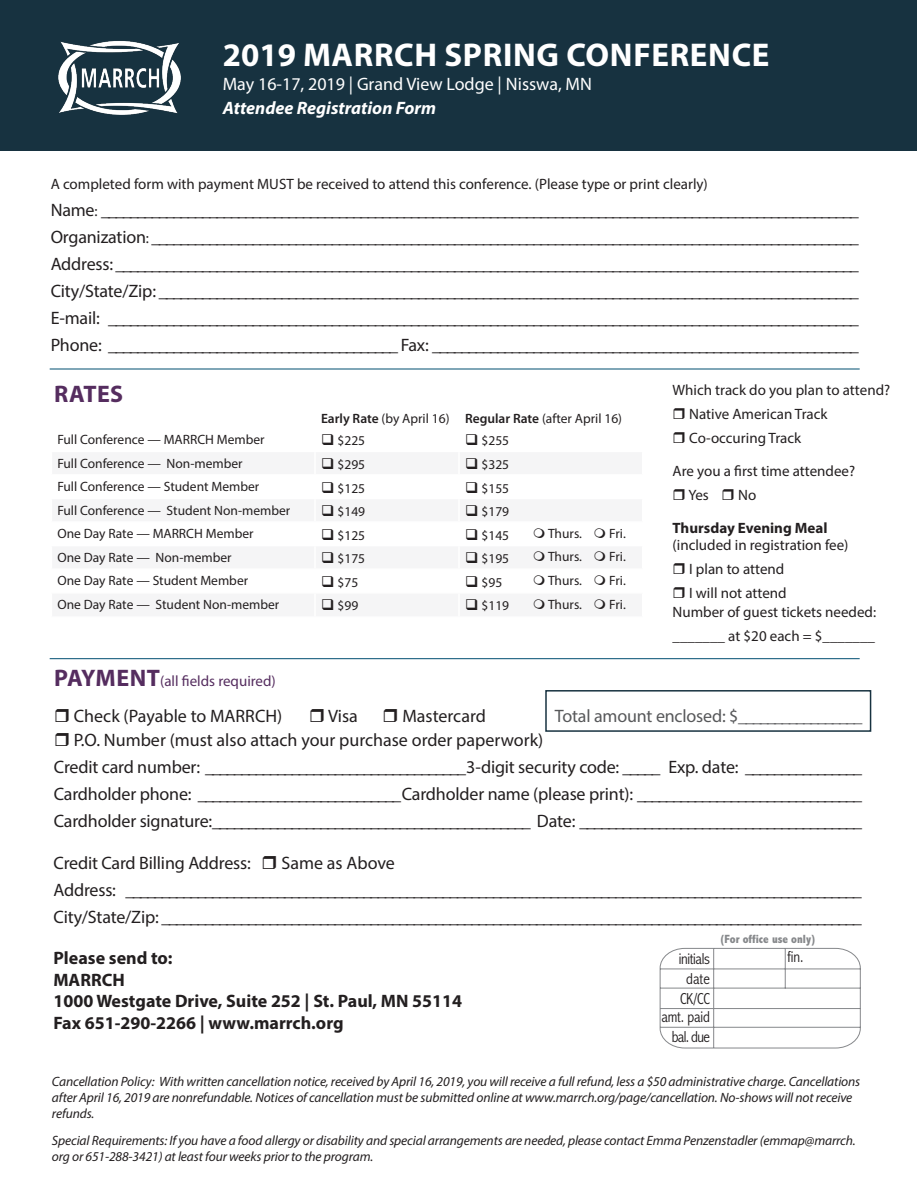
<style>
.page{position:relative;width:918px;height:1188px;background:#fff}
.page>*{position:absolute;margin:0;border:0;box-sizing:border-box;transform-origin:0 0}
.t1{font:700 33px "Myriad Pro";letter-spacing:.02em;color:#fff}
.Subhed{font:700 24px "Myriad Pro";letter-spacing:.02em;color:#552d5f}
.Body{font:18px/27px "Myriad Pro";letter-spacing:-.01em;color:#231f20}
.Body-2{font:700 18px "Myriad Pro";color:#231f20}
.t2{font:18px/24px "Myriad Pro";color:#fff}
.Body-3{font:18px "Myriad Pro";letter-spacing:-.01em;color:#57585a}
.t3{font:300 condensed 16.05px/20px "Abadi";letter-spacing:-.02em;color:#231f20;text-align:center}
.Body-4{font:15px/24px "Myriad Pro";color:#231f20}
.Subhed-2{font:15px "Myriad Pro";color:#552d5f}
.Body-5{font:700 15px "Myriad Pro";color:#231f20}
.Body-6{font:italic 13.5px/16.2px "Myriad Pro";letter-spacing:-.01em;color:#231f20}
.t4{font:13.5px "Myriad Pro";color:#231f20}
.t5{font:800 condensed 12px "Abadi";color:#86888b}
.s1{font-weight:700;font-style:italic}
.s2{font-size:15px}
.s3{font-weight:600}
.s4{font-weight:700;font-size:24px}
</style>
<div class="page">
<hr style="left:50px;top:369px;width:810px;height:1px;background:#004e71">
<hr style="left:50px;top:658px;width:810px;height:1px;background:#004e71">
<svg style="left:660px;top:948px;width:201px;height:100px"></svg>
<div style="left:545px;top:690px;width:326px;height:42px;border:2px solid #173240"></div>
<div style="left:1px;top:0;width:916px;height:151px;background:#173240"></div>
<img style="left:58px;top:41px;width:123px;height:74px">
<p class="t1" style="left:223px;top:33px;width:548px">2019 MARRCH SPRING CONFERENCE</p>
<p class="t2" style="left:223px;top:71px;width:371px">May 16-17, 2019 | Grand View Lodge | Nisswa, MN<br><span class="s1">Attendee Registration Form</span></p>
<p class="Body-4" style="left:51px;top:171px;width:659px">A completed form with payment MUST be received to attend this conference. (Please type or print clearly)</p>
<p class="Body" style="left:51px;top:196px;width:810px">Name<span class="s2">:</span> _________________________________________________________________________________________________________</p>
<p class="Body" style="left:51px;top:223px;width:810px">Organization<span class="s2">:</span> __________________________________________________________________________________________________</p>
<p class="Body" style="left:51px;top:250px;width:810px">Address: _______________________________________________________________________________________________________</p>
<p class="Body" style="left:51px;top:277px;width:810px">City/State/Zip: _________________________________________________________________________________________________</p>
<p class="Body" style="left:51px;top:304px;width:810px">E-mail: ________________________________________________________________________________________________________<br>Phone: ________________________________________ Fax: ___________________________________________________________</p>
<p class="Subhed" style="left:54px;top:378px;width:71px">RATES</p>
<p class="Body-4" style="left:689px;top:378px;width:203px;text-indent:-17px">Which track do you plan to attend?<br>Native American Track</p>
<p class="Body-4" style="left:689px;top:426px;width:114px">Co-occuring Track</p>
<p class="Body-4" style="left:673px;top:459px;width:184px">Are you a first time attendee?</p>
<p class="Body-4" style="left:688px;top:483px;width:22px">Yes</p>
<p class="Body-4" style="left:738px;top:483px;width:20px">No</p>
<p class="Body-5" style="left:673px;top:518px;width:157px">Thursday Evening Meal</p>
<p class="Body-4" style="left:673px;top:532px;width:177px">(included in registration fee)</p>
<p class="Body-4" style="left:689px;top:556px;width:97px">I plan to attend</p>
<p class="Body-4" style="left:689px;top:580px;width:99px">I will not attend</p>
<p class="Body-4" style="left:673px;top:600px;width:205px">Number of guest tickets needed: _______ at $20 each = $_______</p>
<p class="t4" style="left:321px;top:410px;width:130px"><span class="s3">Early Rate</span> (by April 16)</p>
<p class="t4" style="left:465px;top:410px;width:159px"><span class="s3">Regular Rate</span> (after April 16)</p>
<p class="t4" style="left:57px;top:431px;width:209px">Full Conference — MARRCH Member</p>
<p class="t4" style="left:321px;top:433px;width:46px">❑ $225</p>
<p class="t4" style="left:465px;top:433px;width:46px">❑ $255</p>
<p class="t4" style="left:57px;top:455px;width:187px">Full Conference — Non-member</p>
<p class="t4" style="left:321px;top:456px;width:46px">❑ $295</p>
<p class="t4" style="left:465px;top:456px;width:46px">❑ $325</p>
<p class="t4" style="left:57px;top:478px;width:203px">Full Conference — Student Member</p>
<p class="t4" style="left:321px;top:480px;width:46px">❑ $125</p>
<p class="t4" style="left:465px;top:480px;width:46px">❑ $155</p>
<p class="t4" style="left:57px;top:502px;width:234px">Full Conference — Student Non-member</p>
<p class="t4" style="left:321px;top:503px;width:46px">❑ $149</p>
<p class="t4" style="left:465px;top:503px;width:46px">❑ $179</p>
<p class="t4" style="left:57px;top:525px;width:198px">One Day Rate — MARRCH Member</p>
<p class="t4" style="left:321px;top:527px;width:46px">❑ $125</p>
<p class="t4" style="left:465px;top:527px;width:46px">❑ $145</p>
<p class="t4" style="left:57px;top:549px;width:176px">One Day Rate — Non-member</p>
<p class="t4" style="left:321px;top:550px;width:46px">❑ $175</p>
<p class="t4" style="left:465px;top:550px;width:46px">❑ $195</p>
<p class="t4" style="left:57px;top:572px;width:192px">One Day Rate — Student Member</p>
<p class="t4" style="left:321px;top:574px;width:39px">❑ $75</p>
<p class="t4" style="left:465px;top:574px;width:39px">❑ $95</p>
<p class="t4" style="left:57px;top:596px;width:223px">One Day Rate — Student Non-member</p>
<p class="t4" style="left:321px;top:597px;width:39px">❑ $99</p>
<p class="t4" style="left:465px;top:597px;width:46px">❑ $119</p>
<p class="t4" style="left:548px;top:526px;width:35px">Thurs.</p>
<p class="t4" style="left:609px;top:526px;width:18px">Fri.</p>
<p class="t4" style="left:548px;top:548px;width:35px">Thurs.</p>
<p class="t4" style="left:609px;top:548px;width:18px">Fri.</p>
<p class="t4" style="left:548px;top:572px;width:35px">Thurs.</p>
<p class="t4" style="left:609px;top:572px;width:18px">Fri.</p>
<p class="t4" style="left:548px;top:596px;width:35px">Thurs.</p>
<p class="t4" style="left:609px;top:596px;width:18px">Fri.</p>
<p class="Subhed-2" style="left:54px;top:671px;width:223px"><span class="s4">PAYMENT</span>(all fields required)</p>
<p class="Body" style="left:74px;top:702px;width:210px">Check (Payable to MARRCH)</p>
<p class="Body" style="left:328px;top:702px;width:31px">Visa</p>
<p class="Body" style="left:402px;top:702px;width:85px">Mastercard</p>
<p class="Body-3" style="left:555px;top:705px;width:309px">Total amount enclosed: $_________________</p>
<p class="Body" style="left:74px;top:726px;width:471px">P.O. Number (must also attach your purchase order paperwork)</p>
<p class="Body" style="left:54px;top:753px;width:810px">Credit card number: ____________________________________3-digit security code: _____ Exp. date: ________________</p>
<p class="Body" style="left:54px;top:780px;width:810px">Cardholder phone: ____________________________Cardholder name (please print): _______________________________</p>
<p class="Body" style="left:54px;top:807px;width:810px">Cardholder signature:____________________________________________ Date: _______________________________________</p>
<p class="Body" style="left:53px;top:849px;width:199px">Credit Card Billing Address:</p>
<p class="Body" style="left:281px;top:849px;width:115px">Same as Above</p>
<p class="Body" style="left:53px;top:876px;width:810px">Address: ______________________________________________________________________________________________________</p>
<p class="Body" style="left:53px;top:903px;width:810px">City/State/Zip: _________________________________________________________________________________________________</p>
<p class="Body-2" style="left:53px;top:946px;width:121px">Please send to:</p>
<p class="Body-2" style="left:53px;top:968px;width:73px">MARRCH</p>
<p class="Body-2" style="left:53px;top:989px;width:410px">1000 Westgate Drive, Suite 252 | St. Paul, MN 55114</p>
<p class="Body-2" style="left:53px;top:1011px;width:292px">Fax 651-290-2266 | www.marrch.org</p>
<p class="t3" style="left:679px;top:949px;width:33px">initials date<br>CK/CC</p>
<p class="t3" style="left:661px;top:1007px;width:50px;line-height:19.4px;text-align:right">amt. paid bal. due</p>
<p class="t5" style="left:719px;top:932px;width:99px">(For office use only)</p>
<p class="t3" style="left:788px;top:947px;width:17px">fin.</p>
<p class="Body-6" style="left:52px;top:1073px;width:810px">Cancellation Policy: With written cancellation notice, received by April 16, 2019, you will receive a full refund, less a $50 administrative charge. Cancellations after April 16, 2019 are nonrefundable. Notices of cancellation must be submitted online at www.marrch.org/page/cancellation. No-shows will not receive refunds.</p>
<p class="Body-6" style="left:52px;top:1132px;width:805px">Special Requirements: If you have a food allergy or disability and special arrangements are needed, please contact Emma Penzenstadler (emmap@marrch. org or 651-288-3421) at least four weeks prior to the program.</p>
</div>
